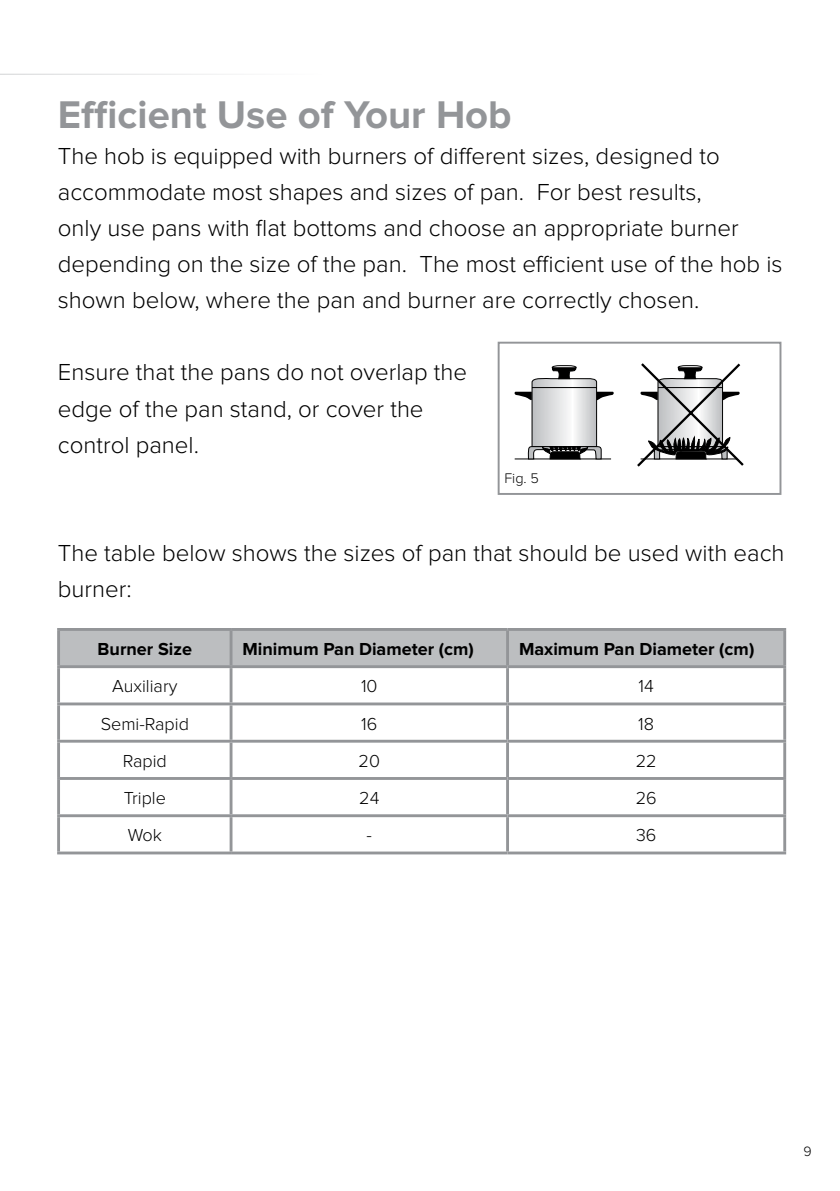
<style>
.page{position:relative;width:840px;height:1191px;background:#fff}
.page>*{position:absolute;margin:0;border:0;box-sizing:border-box;transform-origin:0 0}
.t1{font:700 40px "Proxima Nova";color:#939598}
.t2{font:300 24px/36px "Proxima Nova";color:#000}
.t3{font:700 18px "Proxima Nova";color:#000}
.t4{font:300 18px "Proxima Nova";color:#000}
.t5{font:300 14.4px "Proxima Nova";color:#000}
.t6{font:300 14px "Proxima Nova";color:#000}
</style>
<div class="page">
<hr style="left:0;top:74px;width:839px;height:1px;background:#bcbec0">
<svg style="left:514px;top:365px;width:100px;height:94px"></svg>
<svg style="left:637px;top:363px;width:107px;height:104px"></svg>
<div style="left:497px;top:342px;width:284px;height:153px;border:2px solid #939598"></div>
<div style="left:60px;top:631px;width:722px;height:34px;background:#bcbec0"></div>
<svg style="left:232px;top:668px;width:550px;height:183px"></svg>
<hr style="left:57px;top:628px;width:174px;height:3px;background:#939598">
<hr style="left:57px;top:631px;width:3px;height:34px;background:#939598">
<hr style="left:231px;top:628px;width:276px;height:3px;background:#939598">
<hr style="left:229px;top:631px;width:3px;height:34px;background:#939598">
<hr style="left:507px;top:628px;width:278px;height:3px;background:#939598">
<hr style="left:506px;top:631px;width:2px;height:34px;background:#939598">
<hr style="left:782px;top:631px;width:3px;height:34px;background:#939598">
<hr style="left:57px;top:665px;width:174px;height:3px;background:#939598">
<hr style="left:57px;top:668px;width:3px;height:34px;background:#939598">
<hr style="left:231px;top:665px;width:276px;height:3px;background:#939598">
<hr style="left:229px;top:668px;width:3px;height:34px;background:#939598">
<hr style="left:507px;top:665px;width:278px;height:3px;background:#939598">
<hr style="left:506px;top:668px;width:2px;height:34px;background:#939598">
<hr style="left:782px;top:668px;width:3px;height:34px;background:#939598">
<hr style="left:57px;top:702px;width:174px;height:3px;background:#939598">
<hr style="left:57px;top:705px;width:3px;height:35px;background:#939598">
<hr style="left:231px;top:702px;width:276px;height:3px;background:#939598">
<hr style="left:229px;top:705px;width:3px;height:35px;background:#939598">
<hr style="left:507px;top:702px;width:278px;height:3px;background:#939598">
<hr style="left:506px;top:705px;width:2px;height:35px;background:#939598">
<hr style="left:782px;top:705px;width:3px;height:35px;background:#939598">
<hr style="left:57px;top:740px;width:174px;height:2px;background:#939598">
<hr style="left:57px;top:742px;width:3px;height:35px;background:#939598">
<hr style="left:231px;top:740px;width:276px;height:2px;background:#939598">
<hr style="left:229px;top:742px;width:3px;height:35px;background:#939598">
<hr style="left:507px;top:740px;width:278px;height:2px;background:#939598">
<hr style="left:506px;top:742px;width:2px;height:35px;background:#939598">
<hr style="left:782px;top:742px;width:3px;height:35px;background:#939598">
<hr style="left:57px;top:777px;width:174px;height:3px;background:#939598">
<hr style="left:57px;top:780px;width:3px;height:34px;background:#939598">
<hr style="left:231px;top:777px;width:276px;height:3px;background:#939598">
<hr style="left:229px;top:780px;width:3px;height:34px;background:#939598">
<hr style="left:507px;top:777px;width:278px;height:3px;background:#939598">
<hr style="left:506px;top:780px;width:2px;height:34px;background:#939598">
<hr style="left:782px;top:780px;width:3px;height:34px;background:#939598">
<hr style="left:57px;top:814px;width:174px;height:3px;background:#939598">
<hr style="left:57px;top:817px;width:3px;height:34px;background:#939598">
<hr style="left:231px;top:814px;width:276px;height:3px;background:#939598">
<hr style="left:229px;top:817px;width:3px;height:34px;background:#939598">
<hr style="left:507px;top:814px;width:278px;height:3px;background:#939598">
<hr style="left:506px;top:817px;width:2px;height:34px;background:#939598">
<hr style="left:782px;top:817px;width:3px;height:34px;background:#939598">
<hr style="left:57px;top:851px;width:174px;height:3px;background:#939598">
<hr style="left:231px;top:851px;width:276px;height:3px;background:#939598">
<hr style="left:507px;top:851px;width:278px;height:3px;background:#939598">
<h1 class="t1" style="left:58px;top:92px;width:455px">Efficient Use of Your Hob</h1>
<p class="t2" style="left:58px;top:139px;width:725px">The hob is equipped with burners of different sizes, designed to accommodate most shapes and sizes of pan. For best results,<br>only use pans with flat bottoms and choose an appropriate burner depending on the size of the pan. The most efficient use of the hob is shown below, where the pan and burner are correctly chosen.</p>
<p class="t2" style="left:58px;top:355px;width:410px">Ensure that the pans do not overlap the edge of the pan stand, or cover the control panel.</p>
<p class="t5" style="left:504px;top:470px;width:36px">Fig. 5</p>
<p class="t2" style="left:58px;top:535px;width:727px">The table below shows the sizes of pan that should be used with each burner:</p>
<p class="t3" style="left:98px;top:639px;width:96px">Burner Size</p>
<p class="t3" style="left:242px;top:639px;width:233px">Minimum Pan Diameter (cm)</p>
<p class="t3" style="left:519px;top:639px;width:237px">Maximum Pan Diameter (cm)</p>
<p class="t4" style="left:112px;top:676px;width:67px">Auxiliary</p>
<p class="t4" style="left:361px;top:676px;width:18px">10</p>
<p class="t4" style="left:638px;top:676px;width:17px">14</p>
<p class="t4" style="left:101px;top:713px;width:90px">Semi-Rapid</p>
<p class="t4" style="left:361px;top:713px;width:18px">16</p>
<p class="t4" style="left:638px;top:713px;width:17px">18</p>
<p class="t4" style="left:123px;top:751px;width:46px">Rapid</p>
<p class="t4" style="left:358px;top:751px;width:23px">20</p>
<p class="t4" style="left:635px;top:751px;width:22px">22</p>
<p class="t4" style="left:124px;top:788px;width:44px">Triple</p>
<p class="t4" style="left:359px;top:788px;width:22px">24</p>
<p class="t4" style="left:635px;top:788px;width:22px">26</p>
<p class="t4" style="left:128px;top:825px;width:36px">Wok</p>
<p class="t4" style="left:366px;top:825px;width:7px">-</p>
<p class="t4" style="left:635px;top:825px;width:22px">36</p>
<p class="t6" style="left:803px;top:1143px;width:10px">9</p>
</div>
